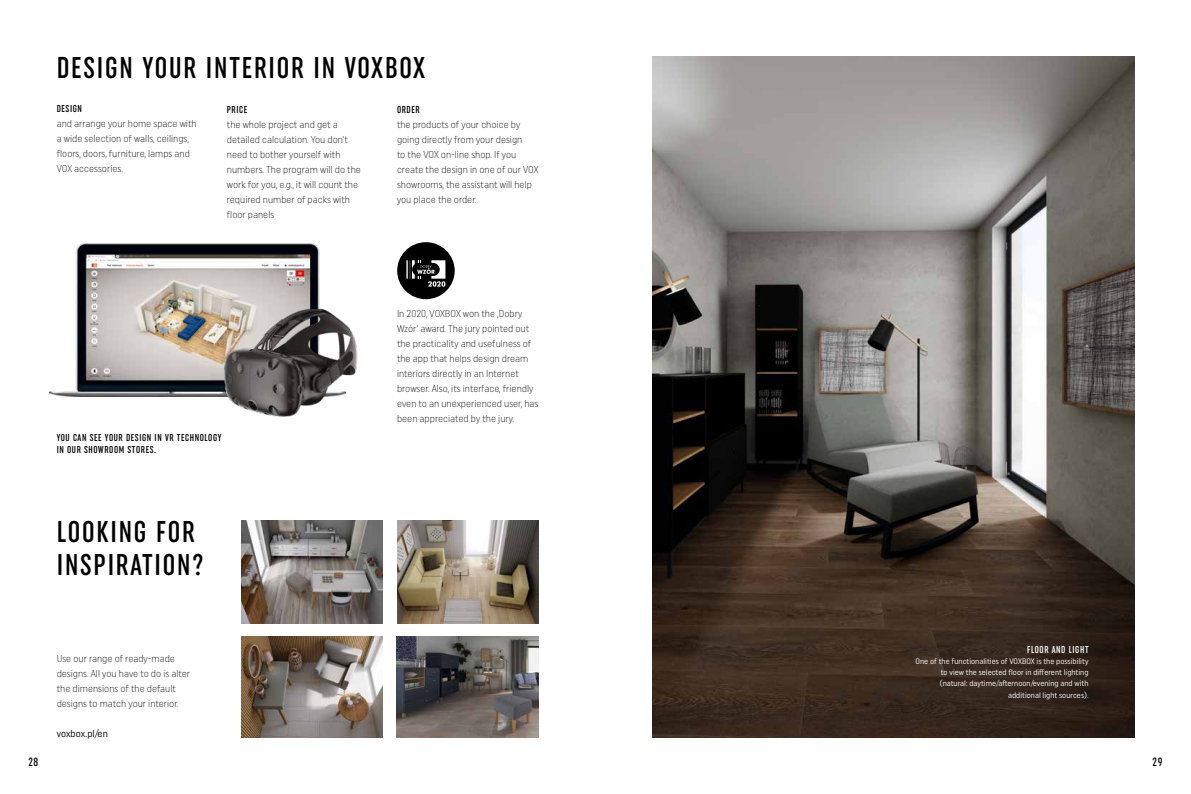
<style>
.page{position:relative;width:1191px;height:794px;background:#fff}
.page>*{position:absolute;margin:0;border:0;box-sizing:border-box;transform-origin:0 0}
.t1{font:500 30px/33px "Uniform Extra Cond";letter-spacing:.06em;color:#000}
.t2{font:500 12px "Uniform Extra Cond";color:#000}
.t3{font:300 10px/15px "Uniform Condensed";color:#000}
.t4{font:500 10px/12px "Uniform Extra Cond";letter-spacing:.06em;color:#000}
.t5{font:500 10px "Uniform Extra Cond";letter-spacing:.06em;color:#fff}
.t6{font:10px "Uniform Condensed";color:#000}
.t7{font:8px/11.2px "Uniform Condensed";color:#fff;text-align:right}
</style>
<div class="page">
<img style="left:652px;top:57px;width:482px;height:680px">
<img style="left:49px;top:243px;width:271px;height:153px">
<img style="left:220px;top:305px;width:138px;height:112px">
<div style="left:397px;top:242px;width:58px;height:57px;background:#000;border-radius:50%"></div>
<svg style="left:406px;top:260px;width:39px;height:27px"></svg>
<img style="left:397px;top:520px;width:142px;height:103px">
<img style="left:241px;top:637px;width:142px;height:100px">
<img style="left:241px;top:520px;width:142px;height:103px">
<img style="left:397px;top:637px;width:141px;height:100px">
<h1 class="t1" style="left:57px;top:51px;width:370px">DESIGN YOUR INTERIOR IN VOXBOX</h1>
<p class="t4" style="left:57px;top:102px;width:27px">DESIGN</p>
<p class="t3" style="left:57px;top:116px;width:141px">and arrange your home space with a wide selection of walls, ceilings, floors, doors, furniture, lamps and<br>VOX accessories.</p>
<p class="t4" style="left:227px;top:103px;width:22px">PRICE</p>
<p class="t3" style="left:227px;top:117px;width:136px">the whole project and get a detailed calculation. You don’t need to bother yourself with numbers. The program will do the work for you, e.g., it will count the required number of packs with floor panels</p>
<p class="t4" style="left:57px;top:432px;width:166px">YOU CAN SEE YOUR DESIGN IN VR TECHNOLOGY<br>IN OUR SHOWROOM STORES.</p>
<h1 class="t1" style="left:57px;top:515px;width:148px">LOOKING FOR<br>INSPIRATION?</h1>
<p class="t3" style="left:57px;top:651px;width:135px">Use our range of ready-made designs. All you have to do is alter the dimensions of the default designs to match your interior.</p>
<p class="t6" style="left:57px;top:728px;width:53px">voxbox.pl/en</p>
<p class="t4" style="left:397px;top:104px;width:24px">ORDER</p>
<p class="t3" style="left:397px;top:117px;width:143px">the products of your choice by going directly from your design<br>to the VOX on-line shop. If you create the design in one of our VOX showrooms, the assistant will help you place the order.</p>
<p class="t3" style="left:397px;top:305px;width:143px">In 2020, VOXBOX won the ‚Dobry Wzór’ award. The jury pointed out the practicality and usefulness of the app that helps design dream interiors directly in an Internet browser. Also, its interface, friendly even to an unexperienced user, has been appreciated by the jury.</p>
<p class="t5" style="left:1027px;top:643px;width:63px">FLOOR AND LIGHT</p>
<p class="t7" style="left:915px;top:655px;width:174px">One of the functionalities of VOXBOX is the possibility to view the selected floor in different lighting (natural: daytime/afternoon/evening and with additional light sources).</p>
<p class="t2" style="left:28px;top:754px;width:12px">28</p>
<p class="t2" style="left:1152px;top:754px;width:12px">29</p>
</div>
